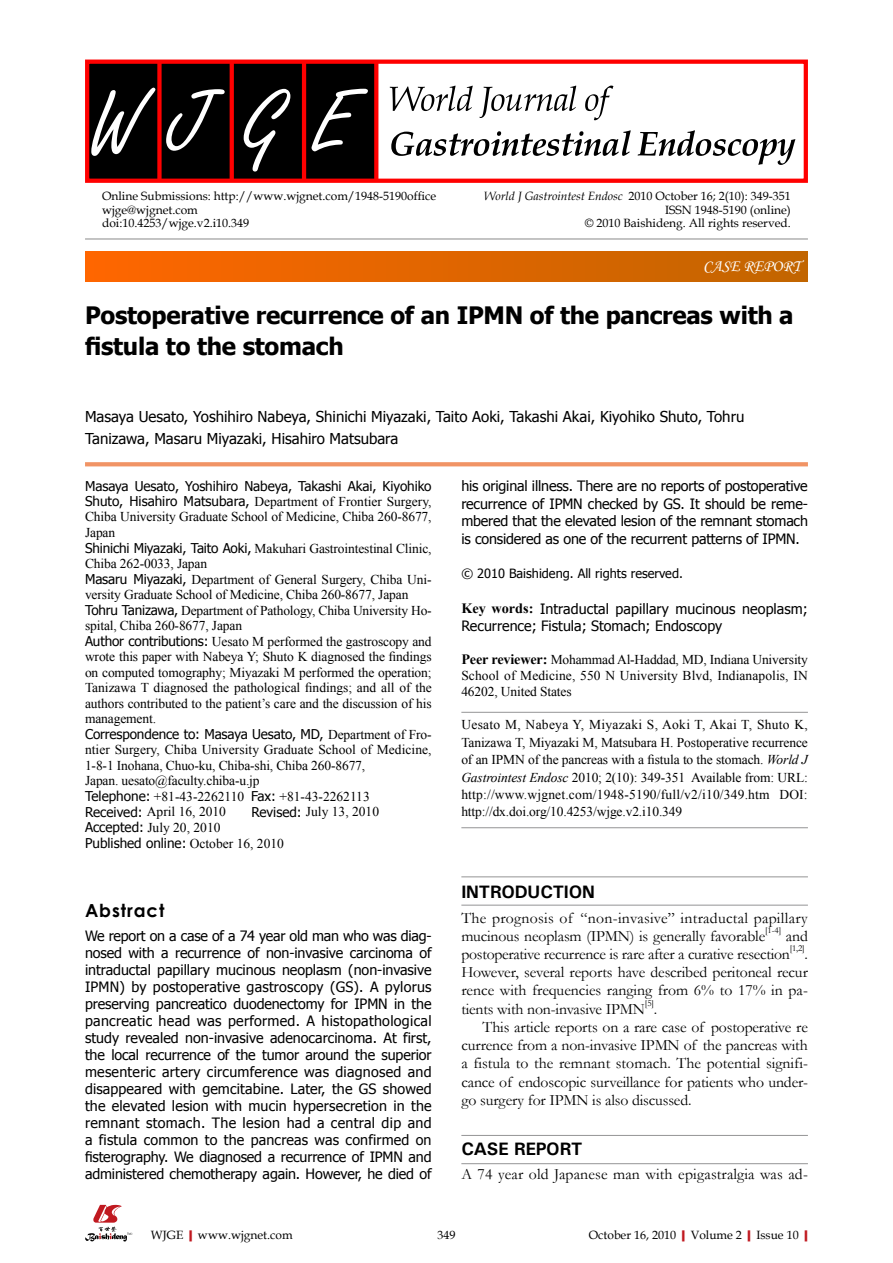
<style>
.page{position:relative;width:893px;height:1263px;background:#fff}
.page>*{position:absolute;margin:0;border:0;box-sizing:border-box;transform-origin:0 0}
.t1{font:700 24px/31.5px "Tahoma";letter-spacing:-.01em;color:#000}
.t2{font:700 18px "Univers";letter-spacing:-.01em;color:#000}
.t3{font:700 18px "Century Gothic";letter-spacing:.05em;color:#000}
.t4{font:16.5px "Monotype Corsiva";color:#fff}
.t5{font:15.75px/18.1px "Garamond";letter-spacing:-.01em;color:#000}
.t6{font:15.75px "Garamond";letter-spacing:.01em;color:#000}
.t7{font:15px/22.5px "Tahoma";color:#000}
.t8{font:14.25px/17.1px "Tahoma";letter-spacing:-.01em;color:#000;text-align:justify}
.t9{font:13.5px/15.6px "Times New Roman";letter-spacing:-.01em;color:#000}
.t10{font:13.5px "Tahoma";letter-spacing:-.005em;color:#000}
.t11{font:12.75px "Tahoma";color:#000}
.t12{font:12px/13.5px "Book Antiqua";color:#000;text-align:right}
.t13{font:9.15px "Garamond";color:#000}
.s1{font-style:italic}
.s2{font-family:"Tahoma"}
.s3{font-family:"Times New Roman"}
.s4{font-family:"Times New Roman";font-weight:700}
.s5{font-weight:700;font-size:14.25px}
.s6{font-weight:700;color:#c01920}
</style>
<div class="page">
<div style="left:85px;top:252px;width:723px;height:29px;background:linear-gradient(to right,#f60,#c16500)"></div>
<hr style="left:85px;top:239px;width:723px;height:1px;background:#898989">
<svg style="left:85px;top:462px;width:723px;height:4px;background:#f1986b"></svg>
<div style="left:87px;top:61px;width:289px;height:121px;background:#000"></div>
<div style="left:157px;top:61px;width:5px;height:121px;background:#f00"></div>
<svg style="left:230px;top:65px;width:4px;height:113px"></svg>
<hr style="left:302px;top:61px;width:4px;height:121px;background:#f00">
<svg style="left:374px;top:65px;width:4px;height:113px"></svg>
<div style="left:85px;top:60px;width:723px;height:123px;border:4px solid #f00"></div>
<svg style="left:311px;top:89px;width:57px;height:62px"></svg>
<svg style="left:244px;top:89px;width:46px;height:83px"></svg>
<svg style="left:166px;top:89px;width:59px;height:62px"></svg>
<svg style="left:91px;top:88px;width:64px;height:68px"></svg>
<svg style="left:390px;top:86px;width:223px;height:34px"></svg>
<svg style="left:391px;top:130px;width:404px;height:35px"></svg>
<svg style="left:85px;top:1205px;width:48px;height:36px"></svg>
<hr style="left:461px;top:877px;width:347px;height:1px;background:#949495">
<hr style="left:461px;top:905px;width:347px;height:1px;background:#949495">
<hr style="left:461px;top:712px;width:347px;height:1px;background:#949495">
<hr style="left:461px;top:827px;width:347px;height:1px;background:#949495">
<hr style="left:461px;top:1135px;width:347px;height:1px;background:#949495">
<hr style="left:461px;top:1163px;width:347px;height:1px;background:#949495">
<p class="t12" style="left:102px;top:189px;width:336px;text-align:left">Online Submissions: http://www.wjgnet.com/1948-5190office wjge@wjgnet.com<br>doi:10.4253/wjge.v2.i10.349</p>
<p class="t12" style="left:484px;top:189px;width:308px"><span class="s1">World J Gastrointest Endosc</span> 2010 October 16; 2(10): 349-351<br>ISSN 1948-5190 (online)<br>© 2010 Baishideng. All rights reserved.</p>
<p class="t4" style="left:703px;top:256px;width:99px">CASE REPORT</p>
<h1 class="t1" style="left:85px;top:297px;width:710px">Postoperative recurrence of an IPMN of the pancreas with a fistula to the stomach</h1>
<p class="t7" style="left:85px;top:404px;width:661px">Masaya Uesato, Yoshihiro Nabeya, Shinichi Miyazaki, Taito Aoki, Takashi Akai, Kiyohiko Shuto, Tohru<br>Tanizawa, Masaru Miyazaki, Hisahiro Matsubara</p>
<p class="t10" style="left:85px;top:477px;width:348px">Masaya Uesato, Yoshihiro Nabeya, Takashi Akai, Kiyohiko</p>
<p class="t9" style="left:85px;top:493px;width:348px"><span class="s2">Shuto, Hisahiro Matsubara,</span> Department of Frontier Surgery, Chiba University Graduate School of Medicine, Chiba 260-8677, Japan<br><span class="s2">Shinichi Miyazaki, Taito Aoki,</span> Makuhari Gastrointestinal Clinic, Chiba 262-0033, Japan<br><span class="s2">Masaru Miyazaki,</span> Department of General Surgery, Chiba Uni&shy;versity Graduate School of Medicine, Chiba 260-8677, Japan <span class="s2">Tohru Tanizawa,</span> Department of Pathology, Chiba University Ho&shy;s-pital, Chiba 260-8677, Japan<br><span class="s2">Author contributions:</span> Uesato M performed the gastroscopy and wrote this paper with Nabeya Y; Shuto K diagnosed the findings on computed tomography; Miyazaki M performed the operation; Tanizawa T diagnosed the pathological findings; and all of the authors contributed to the patient’s care and the discussion of his management.</p>
<p class="t10" style="left:85px;top:725px;width:347px">Correspondence to: Masaya Uesato, MD, <span class="s3">Department of Fro-</span></p>
<p class="t9" style="left:85px;top:742px;width:348px">ntier Surgery, Chiba University Graduate School of Medi-cine, 1-8-1 Inohana, Chuo-ku, Chiba-shi, Chiba 260-8677,<br>Japan. uesato@faculty.chiba-u.jp<br><span class="s2">Telephone:</span> +81-43-2262110 <span class="s2">Fax:</span> +81-43-2262113<br><span class="s2">Received:</span> April 16, 2010</p>
<p class="t8" style="left:461px;top:477px;width:348px;line-height:17.5px">his original illness. There are no reports of postoperative recurrence of IPMN checked by GS. It should be reme&shy;mbered that the elevated lesion of the remnant stomach is considered as one of the recurrent patterns of IPMN.</p>
<p class="t11" style="left:461px;top:564px;width:223px">© 2010 Baishideng. All rights reserved.</p>
<p class="t8" style="left:461px;top:599px;width:348px;line-height:17.5px"><span class="s4">Key words:</span> Intraductal papillary mucinous neoplasm;<br>Recurrence; Fistula; Stomach; Endoscopy</p>
<p class="t9" style="left:461px;top:651px;width:348px;text-align:justify"><span class="s5">Peer reviewer:</span> Mohammad Al-Haddad, MD, Indiana University School of Medicine, 550 N University Blvd, Indianapolis, IN 46202, United States</p>
<p class="t9" style="left:461px;top:716px;width:348px;line-height:17.4px;text-align:justify">Uesato M, Nabeya Y, Miyazaki S, Aoki T, Akai T, Shuto K, Tanizawa T, Miyazaki M, Matsubara H. Postoperative recurrence of an IPMN of the pancreas with a fistula to the stomach. <span class="s1">World J Gastrointest Endosc</span> 2010; 2(10): 349-351 Available from: URL: http://www.wjgnet.com/1948-5190/full/v2/i10/349.htm DOI: http://dx.doi.org/10.4253/wjge.v2.i10.349</p>
<p class="t9" style="left:251px;top:804px;width:129px"><span class="s2">Revised:</span> July 13, 2010</p>
<p class="t9" style="left:85px;top:819px;width:137px"><span class="s2">Accepted:</span> July 20, 2010</p>
<p class="t10" style="left:85px;top:834px;width:200px">Published online: <span class="s3">October 16, 2010</span></p>
<h2 class="t3" style="left:85px;top:897px;width:81px">Abstract</h2>
<p class="t8" style="left:85px;top:926px;width:348px">We report on a case of a 74 year old man who was diag&shy;nosed with a recurrence of non-invasive carcinoma of intraductal papillary mucinous neoplasm (non-invasive IPMN) by postoperative gastroscopy (GS). A pylorus preserving pancreatico duodenectomy for IPMN in the pancreatic head was performed. A histopathological study revealed non-invasive adenocarcinoma. At first, the local recurrence of the tumor around the superior mesenteric artery circumference was diagnosed and disappeared with gemcitabine. Later, the GS showed the elevated lesion with mucin hypersecretion in the remnant stomach. The lesion had a central dip and a fistula common to the pancreas was confirmed on fisterography. We diagnosed a recurrence of IPMN and administered chemotherapy again. However, he died of</p>
<h2 class="t2" style="left:461px;top:880px;width:135px">INTRODUCTION</h2>
<p class="t5" style="left:461px;top:908px;width:348px">The prognosis of “non-invasive” intraductal papillary mucinous neoplasm (IPMN) is generally favorable</p>
<p class="t13" style="left:765px;top:924px;width:18px">[1-4]</p>
<p class="t5" style="left:461px;top:926px;width:348px;text-indent:325px">and postoperative recurrence is rare after a curative resection</p>
<p class="t13" style="left:790px;top:942px;width:16px">[1,2]</p>
<p class="t5" style="left:461px;top:944px;width:348px;text-indent:343px">.<br>However, several reports have described peritoneal recur&shy;rence with frequencies ranging from 6% to 17% in pa&shy;tients with non-invasive IPMN</p>
<p class="t13" style="left:645px;top:997px;width:11px">[5]</p>
<p class="t5" style="left:654px;top:999px;width:5px">.</p>
<p class="t5" style="left:483px;top:1017px;width:322px">This article reports on a rare case of postoperative re--</p>
<p class="t5" style="left:461px;top:1036px;width:348px">cu--rrence from a non-invasive IPMN of the pancreas with</p>
<p class="t5" style="left:461px;top:1054px;width:347px">a fistula to the remnant stomach. The potential signi-fi-</p>
<p class="t5" style="left:461px;top:1072px;width:347px">cance of endoscopic surveillance for patients who under-</p>
<p class="t5" style="left:461px;top:1090px;width:232px">go sur-gery for IPMN is also discussed.</p>
<h2 class="t2" style="left:461px;top:1137px;width:123px">CASE REPORT</h2>
<p class="t6" style="left:461px;top:1164px;width:347px">A 74 year old Japanese man with epigastralgia was ad-</p>
<p class="t12" style="left:151px;top:1227px;width:143px">WJGE<span class="s6">|</span>www.wjgnet.com</p>
<p class="t12" style="left:437px;top:1227px;width:19px">349</p>
<p class="t12" style="left:589px;top:1227px;width:226px">October 16, 2010<span class="s6">|</span>Volume 2<span class="s6">|</span>Issue 10<span class="s6">|</span></p>
</div>
